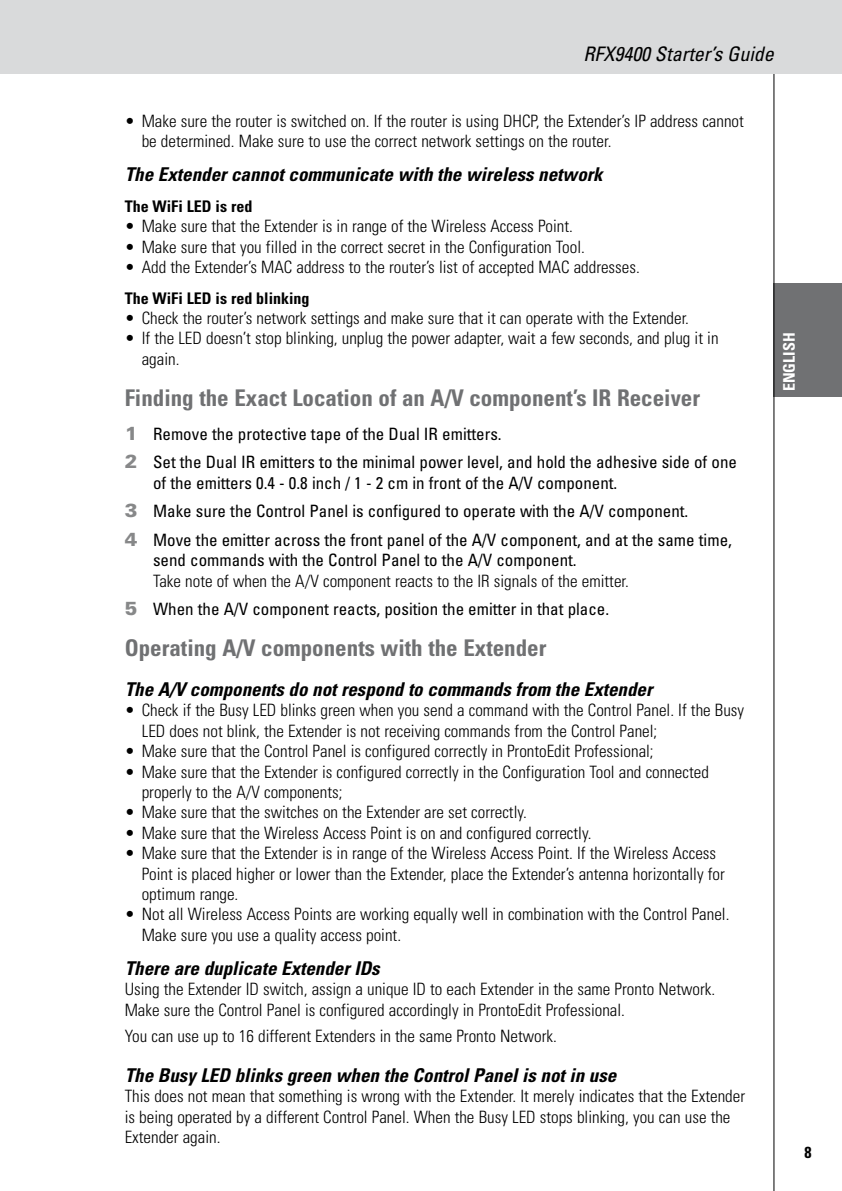
<style>
.page{position:relative;width:842px;height:1191px;background:#fff}
.page>*{position:absolute;margin:0;border:0;box-sizing:border-box;transform-origin:0 0}
.t1{font:700 condensed 23px "Univers";color:#707173}
.t2{font:italic condensed 20px "Univers";color:#000}
.t3{font:italic 700 condensed 19px "Univers";color:#000}
.t4{font:300 condensed 17px/20.4px "Univers";color:#000}
.t5{font:condensed 17px/28.4px "Univers";color:#000}
.t6{font:700 condensed 16px "Univers";color:#000}
.t7{font:700 condensed 16px "Univers";color:#fff}
.s1{font-weight:900;font-stretch:normal;font-size:19px;color:#878889}
.s2{font-weight:400}
</style>
<div class="page">
<div style="left:774px;top:283px;width:68px;height:114px;background:#707173"></div>
<hr style="left:773px;top:0;width:1px;height:1191px;background:#000">
<div style="left:0;top:0;width:842px;height:74px;background:#d9dadb"></div>
<p class="t2" style="left:583px;top:42px;width:192px">RFX9400 Starter’s Guide</p>
<p class="t4" style="left:142px;top:110px;width:604px;text-indent:-17px">• Make sure the router is switched on. If the router is using DHCP, the Extender’s IP address cannot be determined. Make sure to use the correct network settings on the router.</p>
<p class="t3" style="left:125px;top:163px;width:479px">The Extender cannot communicate with the wireless network</p>
<p class="t6" style="left:125px;top:196px;width:129px">The WiFi LED is red</p>
<p class="t4" style="left:125px;top:216px;width:450px">• Make sure that the Extender is in range of the Wireless Access Point.</p>
<p class="t4" style="left:125px;top:236px;width:462px">• Make sure that you filled in the correct secret in the Configuration Tool.</p>
<p class="t4" style="left:125px;top:256px;width:517px">• Add the Extender’s MAC address to the router’s list of accepted MAC addresses.</p>
<p class="t6" style="left:125px;top:288px;width:186px">The WiFi LED is red blinking</p>
<p class="t4" style="left:125px;top:307px;width:566px">• Check the router’s network settings and make sure that it can operate with the Extender.</p>
<p class="t4" style="left:142px;top:328px;width:578px;text-indent:-17px">• If the LED doesn’t stop blinking, unplug the power adapter, wait a few seconds, and plug it in again.</p>
<h1 class="t1" style="left:125px;top:383px;width:577px">Finding the Exact Location of an A/V component’s IR Receiver</h1>
<p class="t5" style="left:125px;top:419px;width:614px"><span class="s1">1</span> Remove the protective tape of the Dual IR emitters.<br><span class="s1">2</span> Set the Dual IR emitters to the minimal power level, and hold the adhesive side of one</p>
<p class="t5" style="left:125px;top:468px;width:609px;text-indent:28px">of the emitters 0.4 - 0.8 inch / 1 - 2 cm in front of the A/V component.<br><span class="s1">3</span> Make sure the Control Panel is configured to operate with the A/V component.<br><span class="s1">4</span> Move the emitter across the front panel of the A/V component, and at the same time,</p>
<p class="t5" style="left:153px;top:545px;width:425px">send commands with the Control Panel to the A/V component.</p>
<p class="t4" style="left:125px;top:566px;width:506px;line-height:28.4px;text-indent:28px">Take note of when the A/V component reacts to the IR signals of the emitter.<br><span class="s1">5</span> <span class="s2">When the A/V component reacts, position the emitter in that place.</span></p>
<h1 class="t1" style="left:125px;top:634px;width:423px">Operating A/V components with the Extender</h1>
<p class="t3" style="left:125px;top:677px;width:529px">The A/V components do not respond to commands from the Extender</p>
<p class="t4" style="left:142px;top:700px;width:604px;text-indent:-17px">• Check if the Busy LED blinks green when you send a command with the Control Panel. If the Busy<br>LED does not blink, the Extender is not receiving commands from the Control Panel;</p>
<p class="t4" style="left:125px;top:740px;width:530px">• Make sure that the Control Panel is configured correctly in ProntoEdit Professional;</p>
<p class="t4" style="left:142px;top:761px;width:569px;text-indent:-17px">• Make sure that the Extender is configured correctly in the Configuration Tool and connected properly to the A/V components;</p>
<p class="t4" style="left:125px;top:802px;width:404px">• Make sure that the switches on the Extender are set correctly.</p>
<p class="t4" style="left:125px;top:822px;width:468px">• Make sure that the Wireless Access Point is on and configured correctly.</p>
<p class="t4" style="left:142px;top:842px;width:584px;text-indent:-17px">• Make sure that the Extender is in range of the Wireless Access Point. If the Wireless Access<br>Point is placed higher or lower than the Extender, place the Extender’s antenna horizontally for optimum range.</p>
<p class="t4" style="left:142px;top:904px;width:589px;text-indent:-17px">• Not all Wireless Access Points are working equally well in combination with the Control Panel.<br>Make sure you use a quality access point.</p>
<p class="t3" style="left:125px;top:956px;width:256px">There are duplicate Extender IDs</p>
<p class="t4" style="left:125px;top:979px;width:592px">Using the Extender ID switch, assign a unique ID to each Extender in the same Pronto Network.<br>Make sure the Control Panel is configured accordingly in ProntoEdit Professional.</p>
<p class="t4" style="left:125px;top:1025px;width:434px">You can use up to 16 different Extenders in the same Pronto Network.</p>
<p class="t3" style="left:125px;top:1063px;width:493px">The Busy LED blinks green when the Control Panel is not in use</p>
<p class="t4" style="left:125px;top:1085px;width:622px">This does not mean that something is wrong with the Extender. It merely indicates that the Extender is being operated by a different Control Panel. When the Busy LED stops blinking, you can use the<br>Extender again.</p>
<p class="t7" style="left:779px;top:391px;width:60px;rotate:-90deg">ENGLISH</p>
<p class="t6" style="left:804px;top:1142px;width:9px">8</p>
</div>
